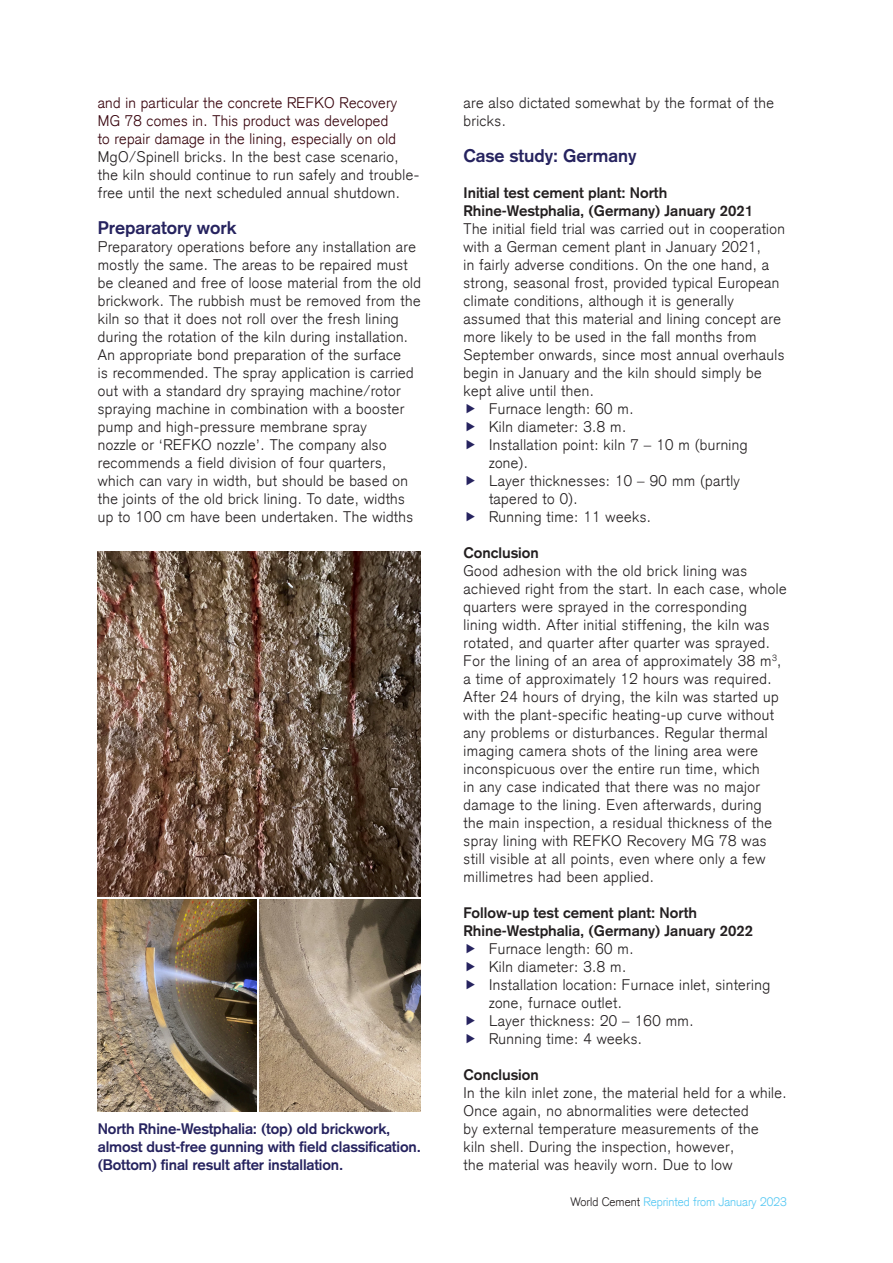
<style>
.page{position:relative;width:893px;height:1263px;background:#fff}
.page>*{position:absolute;margin:0;border:0;box-sizing:border-box;transform-origin:0 0}
.Subhead_1{font:700 18px "Akzidenz Grotesk";color:#26235f}
.Text_1st_Para{font:300 15px/18px "Akzidenz Grotesk";letter-spacing:.03em;color:#231f20}
.Body_Text{font:300 15px/18px "Akzidenz Grotesk";letter-spacing:.03em;color:#231f20}
.Subhead_2{font:700 15px/18px "Akzidenz Grotesk";color:#231f20}
.Caption__No_Line{font:700 15px/18px "Akzidenz Grotesk";letter-spacing:-.01em;color:#26235f}
.t1{font:300 12px "Akzidenz Grotesk";color:#56c8f3}
.s1{color:#38040d}
.s2{color:#231f20}
</style>
<div class="page">
<img style="left:98px;top:551px;width:323px;height:346px">
<img style="left:98px;top:900px;width:159px;height:212px">
<img style="left:260px;top:900px;width:161px;height:212px">
<p class="Body_Text" style="left:98px;top:94px;width:323px"><span class="s1">and in particular the concrete REFKO Recovery MG 78 comes in. This product was developed<br>to repair damage in the lining, especially on old </span>MgO/Spinell bricks. In the best case scenario, the kiln should continue to run safely and trouble&shy;free until the next scheduled annual shutdown.</p>
<p class="Subhead_1" style="left:98px;top:217px;width:140px">Preparatory work</p>
<p class="Text_1st_Para" style="left:98px;top:238px;width:325px">Preparatory operations before any installation are mostly the same. The areas to be repaired must be cleaned and free of loose material from the old brickwork. The rubbish must be removed from the kiln so that it does not roll over the fresh lining during the rotation of the kiln during installation.<br>An appropriate bond preparation of the surface<br>is recommended. The spray application is carried out with a standard dry spraying machine/rotor spraying machine in combination with a booster pump and high-pressure membrane spray<br>nozzle or ‘REFKO nozzle’. The company also recommends a field division of four quarters, which can vary in width, but should be based on the joints of the old brick lining. To date, widths up to 100 cm have been undertaken. The widths</p>
<p class="Caption__No_Line" style="left:98px;top:1120px;width:325px">North Rhine-Westphalia: (top) old brickwork, almost dust-free gunning with field classification. (Bottom) final result after installation.</p>
<p class="Text_1st_Para" style="left:463px;top:94px;width:312px">are also dictated somewhat by the format of the bricks.</p>
<p class="Subhead_1" style="left:463px;top:145px;width:175px">Case study: Germany</p>
<p class="Subhead_2" style="left:463px;top:184px;width:291px">Initial test cement plant: North<br>Rhine-Westphalia, (Germany) January 2021</p>
<p class="Text_1st_Para" style="left:463px;top:220px;width:323px">The initial field trial was carried out in cooperation with a German cement plant in January 2021,<br>in fairly adverse conditions. On the one hand, a strong, seasonal frost, provided typical European climate conditions, although it is generally assumed that this material and lining concept are more likely to be used in the fall months from September onwards, since most annual overhauls begin in January and the kiln should simply be kept alive until then.</p>
<p class="Text_1st_Para" style="left:489px;top:400px;width:146px">Furnace length: 60 m.</p>
<p class="Text_1st_Para" style="left:489px;top:418px;width:139px">Kiln diameter: 3.8 m.</p>
<p class="Text_1st_Para" style="left:489px;top:436px;width:260px">Installation point: kiln 7 – 10 m (burning zone).</p>
<p class="Text_1st_Para" style="left:489px;top:472px;width:252px">Layer thicknesses: 10 – 90 mm (partly tapered to 0).</p>
<p class="Text_1st_Para" style="left:489px;top:508px;width:163px">Running time: 11 weeks.</p>
<p class="Subhead_2" style="left:463px;top:544px;width:77px">Conclusion</p>
<p class="Text_1st_Para" style="left:463px;top:562px;width:325px">Good adhesion with the old brick lining was achieved right from the start. In each case, whole quarters were sprayed in the corresponding<br>lining width. After initial stiffening, the kiln was rotated, and quarter after quarter was sprayed.<br>For the lining of an area of approximately 38 m<sup>3</sup>, a time of approximately 12 hours was required.<br>After 24 hours of drying, the kiln was started up with the plant-specific heating-up curve without any problems or disturbances. Regular thermal imaging camera shots of the lining area were inconspicuous over the entire run time, which<br>in any case indicated that there was no major damage to the lining. Even afterwards, during<br>the main inspection, a residual thickness of the spray lining with REFKO Recovery MG 78 was still visible at all points, even where only a few millimetres had been applied.</p>
<p class="Subhead_2" style="left:463px;top:904px;width:291px">Follow-up test cement plant: North<br>Rhine-Westphalia, (Germany) January 2022</p>
<p class="Text_1st_Para" style="left:489px;top:940px;width:146px">Furnace length: 60 m.</p>
<p class="Text_1st_Para" style="left:489px;top:958px;width:139px">Kiln diameter: 3.8 m.</p>
<p class="Text_1st_Para" style="left:489px;top:976px;width:283px">Installation location: Furnace inlet, sintering zone, furnace outlet.</p>
<p class="Text_1st_Para" style="left:489px;top:1012px;width:206px">Layer thickness: 20 – 160 mm.</p>
<p class="Text_1st_Para" style="left:489px;top:1030px;width:155px">Running time: 4 weeks.</p>
<p class="Subhead_2" style="left:463px;top:1066px;width:77px">Conclusion</p>
<p class="Text_1st_Para" style="left:463px;top:1084px;width:325px">In the kiln inlet zone, the material held for a while.<br>Once again, no abnormalities were detected<br>by external temperature measurements of the<br>kiln shell. During the inspection, however,<br>the material was heavily worn. Due to low</p>
<p class="t1" style="left:571px;top:1194px;width:218px"><span class="s2">World Cement</span> Reprinted from January 2023</p>
</div>
